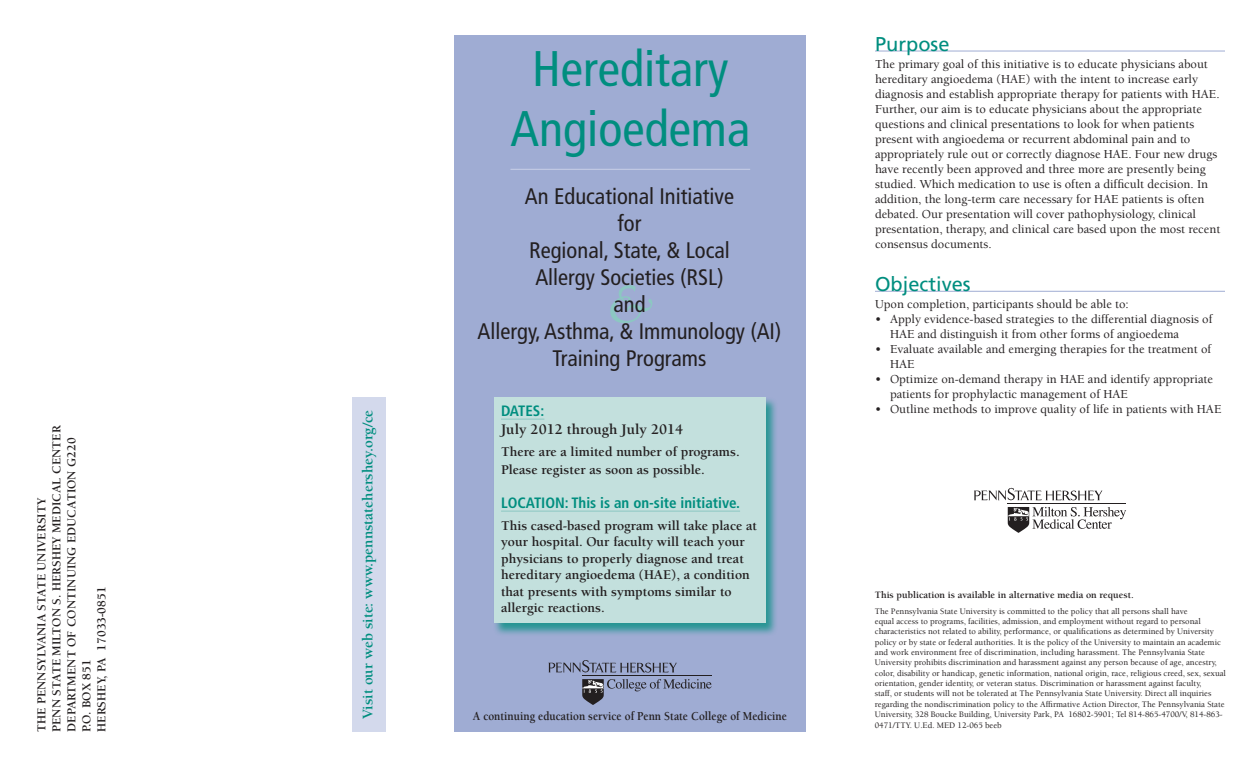
<style>
.page{position:relative;width:1260px;height:765px;background:#fff}
.page>*{position:absolute;margin:0;border:0;box-sizing:border-box;transform-origin:0 0}
.Body_text{font:italic 56.25px "Berkeley";color:#8cc7c2}
.Body_text-2{font:condensed 50px/60px "Frutiger";color:#008e7f;text-align:center}
.Body_text-3{font:condensed 22.5px/27px "Frutiger";color:#231f20;text-align:center}
.Subhead{font:20px "Frutiger";color:#008e7f}
.Body_text-4{font:700 15px "Berkeley";color:#008e7f}
.Body_text-5{font:700 condensed 15px "Frutiger";color:#008e7f}
.Body_text-6{font:700 15px "Berkeley";color:#231f20}
.Body_text-7{font:700 13.75px/16.5px "Berkeley";color:#231f20}
.Body_text-8{font:500 12.5px/15px "Berkeley";color:#231f20}
.Return_Address{font:700 12.5px "Berkeley";color:#231f20}
.Body_text-9{font:700 12.5px "Berkeley";color:#231f20;scale:.9 1}
.Body_text-10{font:700 10px "Berkeley";color:#231f20}
.Body_text-11{font:500 8.62px/10.4px "Berkeley";color:#231f20}
</style>
<div class="page">
<div style="left:352px;top:397px;width:33px;height:335px;background:#d3d9ec"></div>
<svg style="left:974px;top:488px;width:129px;height:13px"></svg>
<hr style="left:1008px;top:503px;width:118px;height:1px;background:#231f20">
<svg style="left:1008px;top:507px;width:118px;height:26px"></svg>
<div style="left:454px;top:35px;width:352px;height:697px;background:#9facd3"></div>
<hr style="left:510px;top:169px;width:240px;height:1px;background:#c0c8e3">
<svg style="left:548px;top:660px;width:129px;height:13px"></svg>
<hr style="left:582px;top:675px;width:130px;height:1px;background:#231f20">
<svg style="left:582px;top:679px;width:130px;height:26px"></svg>
<hr style="left:875px;top:51px;width:350px;height:1px;background:#9facd3">
<hr style="left:875px;top:291px;width:350px;height:1px;background:#9facd3">
<div style="left:493px;top:397px;width:285px;height:240px;background:#008e7f;opacity:.75"></div>
<div style="left:494px;top:397px;width:271px;height:226px;background:#c3e0dd"></div>
<hr style="left:501px;top:419px;width:43px;height:1px;background:#8cc7c2">
<hr style="left:501px;top:511px;width:239px;height:1px;background:#8cc7c2">
<p class="Subhead" style="left:875px;top:32px;width:76px">Purpose</p>
<p class="Body_text-8" style="left:875px;top:57px;width:347px">The primary goal of this initiative is to educate physicians about hereditary angioedema (HAE) with the intent to increase early diagnosis and establish appropriate therapy for patients with HAE.<br>Further, our aim is to educate physicians about the appropriate questions and clinical presentations to look for when patients present with angioedema or recurrent abdominal pain and to appropriately rule out or correctly diagnose HAE. Four new drugs have recently been approved and three more are presently being studied. Which medication to use is often a difficult decision. In addition, the long-term care necessary for HAE patients is often debated. Our presentation will cover pathophysiology, clinical presentation, therapy, and clinical care based upon the most recent consensus documents.</p>
<p class="Subhead" style="left:875px;top:272px;width:97px">Objectives</p>
<p class="Body_text-8" style="left:875px;top:297px;width:255px">Upon completion, participants should be able to:</p>
<p class="Body_text-8" style="left:890px;top:312px;width:324px;text-indent:-15px">• Apply evidence-based strategies to the differential diagnosis of<br>HAE and distinguish it from other forms of angioedema</p>
<p class="Body_text-8" style="left:890px;top:342px;width:323px;text-indent:-15px">• Evaluate available and emerging therapies for the treatment of<br>HAE</p>
<p class="Body_text-8" style="left:890px;top:372px;width:325px;text-indent:-15px">• Optimize on-demand therapy in HAE and identify appropriate patients for prophylactic management of HAE</p>
<p class="Body_text-8" style="left:875px;top:402px;width:348px">• Outline methods to improve quality of life in patients with HAE</p>
<p class="Body_text-2" style="left:510px;top:39px;width:241px">Hereditary<br>Angioedema</p>
<p class="Body_text-3" style="left:525px;top:183px;width:211px">An Educational Initiative</p>
<p class="Body_text-3" style="left:618px;top:210px;width:25px">for</p>
<p class="Body_text-3" style="left:529px;top:237px;width:202px">Regional, State, &amp; Local</p>
<p class="Body_text-3" style="left:535px;top:264px;width:190px">Allergy Societies (RSL)</p>
<p class="Body_text-3" style="left:613px;top:291px;width:34px">and</p>
<p class="Body_text-3" style="left:478px;top:318px;width:305px">Allergy, Asthma, &amp; Immunology (AI)<br>Training Programs</p>
<p class="Body_text-5" style="left:501px;top:402px;width:45px">DATES:</p>
<p class="Body_text-6" style="left:501px;top:422px;width:184px">July 2012 through July 2014</p>
<p class="Body_text-7" style="left:501px;top:443px;width:240px;line-height:18px">There are a limited number of programs.<br>Please register as soon as possible.</p>
<p class="Body_text-5" style="left:501px;top:494px;width:241px">LOCATION: This is an on-site initiative.</p>
<p class="Body_text-7" style="left:501px;top:517px;width:258px">This cased-based program will take place at your hospital. Our faculty will teach your physicians to properly diagnose and treat hereditary angioedema (HAE), a condition that presents with symptoms similar to allergic reactions.</p>
<p class="Body_text" style="left:608px;top:275px;width:47px">&amp;</p>
<p class="Body_text-4" style="left:360px;top:719px;width:311px;rotate:-90deg">Visit our web site: www.pennstatehershey.org/ce</p>
<p class="Return_Address" style="left:50px;top:732px;width:308px;rotate:-90deg">PENN STATE MILTON S. HERSHEY MEDICAL CENTER</p>
<p class="Return_Address" style="left:65px;top:732px;width:296px;rotate:-90deg">DEPARTMENT OF CONTINUING EDUCATION G220</p>
<p class="Return_Address" style="left:35px;top:732px;width:236px;rotate:-90deg">THE PENNSYLVANIA STATE UNIVERSITY</p>
<p class="Return_Address" style="left:95px;top:732px;width:147px;rotate:-90deg">HERSHEY, PA 17033-0851</p>
<p class="Body_text-10" style="left:875px;top:590px;width:260px">This publication is available in alternative media on request.</p>
<p class="Body_text-11" style="left:875px;top:606px;width:353px">The Pennsylvania State University is committed to the policy that all persons shall have<br>equal access to programs, facilities, admission, and employment without regard to personal characteristics not related to ability, performance, or qualifications as determined by University policy or by state or federal authorities. It is the policy of the University to maintain an academic and work environment free of discrimination, including harassment. The Pennsylvania State University prohibits discrimination and harassment against any person because of age, ancestry, color, disability or handicap, genetic information, national origin, race, religious creed, sex, sexual orientation, gender identity, or veteran status. Discrimination or harassment against faculty,<br>staff, or students will not be tolerated at The Pennsylvania State University. Direct all inquiries regarding the nondiscrimination policy to the Affirmative Action Director, The Pennsylvania State University, 328 Boucke Building, University Park, PA 16802-5901; Tel 814-865-4700/V, 814-863- 0471/TTY. U.Ed. MED 12-065 beeb</p>
<p class="Return_Address" style="left:80px;top:732px;width:74px;rotate:-90deg">P.O. BOX 851</p>
<p class="Body_text-9" style="left:473px;top:709px;width:350px">A continuing education service of Penn State College of Medicine</p>
</div>
